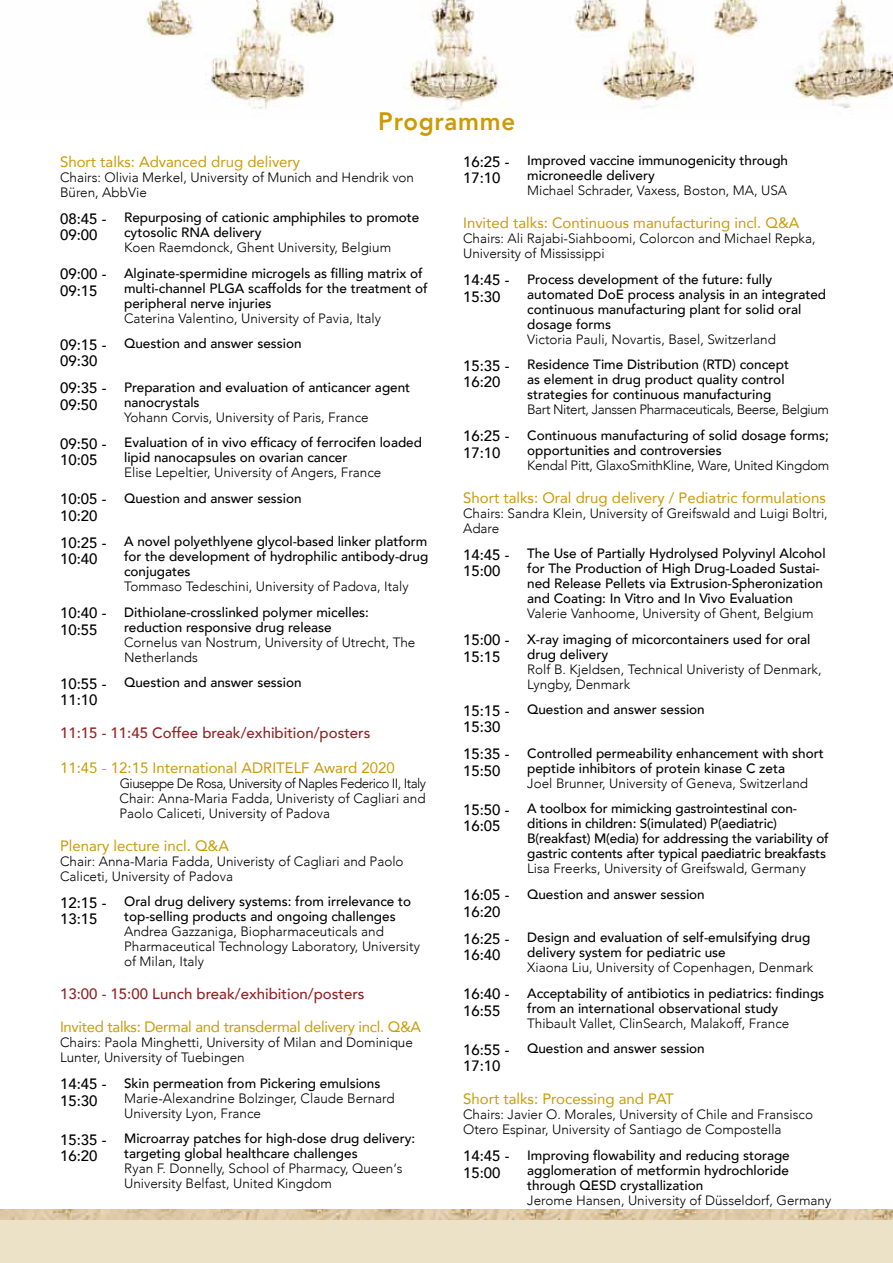
<style>
.page{position:relative;width:893px;height:1263px;background:#fff}
.page>*{position:absolute;margin:0;border:0;box-sizing:border-box;transform-origin:0 0}
.t1{font:800 25.2px "Avenir";letter-spacing:.03em;color:#cb9a04;scale:.95 1}
.t2{font:500 15px/16.5px "Avenir";color:#000}
.t3{font:15px "Avenir";color:#cb9a04}
.t4{font:500 15px "Avenir";color:#922224}
.t5{font:15px "Avenir";letter-spacing:-.02em;color:#cb9a04}
.t6{font:500 13.5px/15px "Avenir";color:#000}
.t7{font:300 13.5px/15px "Avenir";color:#000}
.t8{font:300 13.5px "Avenir";letter-spacing:-.03em;color:#000}
.t9{font:300 13.5px "Avenir";letter-spacing:-.02em;color:#000}
</style>
<div class="page">
<div style="left:0;top:1219px;width:893px;height:44px;background:#ebe2c7"></div>
<img style="left:0;top:1209px;width:893px;height:10px">
<img style="left:146px;top:0;width:747px;height:110px">
<h1 class="t1" style="left:378px;top:102px;width:146px">Programme</h1>
<p class="t3" style="left:60px;top:149px;width:242px">Short talks: Advanced drug delivery</p>
<p class="t7" style="left:60px;top:170px;width:356px">Chairs: Olivia Merkel, University of Munich and Hendrik von<br>Büren, AbbVie</p>
<p class="t2" style="left:60px;top:209px;width:48px">08:45 -<br>09:00</p>
<p class="t6" style="left:124px;top:209px;width:297px">Repurposing of cationic amphiphiles to promote cytosolic RNA delivery</p>
<p class="t7" style="left:124px;top:240px;width:269px">Koen Raemdonck, Ghent University, Belgium</p>
<p class="t2" style="left:60px;top:265px;width:48px">09:00 -<br>09:15</p>
<p class="t6" style="left:124px;top:265px;width:305px">Alginate-spermidine microgels as filling matrix of multi-channel PLGA scaffolds for the treatment of peripheral nerve injuries</p>
<p class="t7" style="left:124px;top:310px;width:258px">Caterina Valentino, University of Pavia, Italy</p>
<p class="t2" style="left:60px;top:335px;width:48px">09:15 -<br>09:30</p>
<p class="t6" style="left:124px;top:335px;width:179px">Question and answer session</p>
<p class="t2" style="left:60px;top:379px;width:48px">09:35 -<br>09:50</p>
<p class="t6" style="left:124px;top:379px;width:288px">Preparation and evaluation of anticancer agent nanocrystals</p>
<p class="t7" style="left:124px;top:409px;width:246px">Yohann Corvis, University of Paris, France</p>
<p class="t2" style="left:60px;top:434px;width:48px">09:50 -<br>10:05</p>
<p class="t6" style="left:124px;top:434px;width:299px">Evaluation of in vivo efficacy of ferrocifen loaded lipid nanocapsules on ovarian cancer</p>
<p class="t7" style="left:124px;top:465px;width:259px">Elise Lepeltier, University of Angers, France</p>
<p class="t2" style="left:60px;top:490px;width:48px">10:05 -<br>10:20</p>
<p class="t6" style="left:124px;top:490px;width:179px">Question and answer session</p>
<p class="t2" style="left:60px;top:533px;width:48px">10:25 -<br>10:40</p>
<p class="t6" style="left:124px;top:533px;width:306px;text-align:justify">A novel polyethlyene glycol-based linker platform for the development of hydrophilic antibody-drug conjugates</p>
<p class="t7" style="left:124px;top:579px;width:286px">Tommaso Tedeschini, University of Padova, Italy</p>
<p class="t2" style="left:60px;top:604px;width:48px">10:40 -<br>10:55</p>
<p class="t6" style="left:124px;top:604px;width:246px">Dithiolane-crosslinked polymer micelles: reduction responsive drug release</p>
<p class="t7" style="left:124px;top:634px;width:293px">Cornelus van Nostrum, University of Utrecht, The<br>Netherlands</p>
<p class="t2" style="left:60px;top:674px;width:48px">10:55 -<br>11:10</p>
<p class="t6" style="left:124px;top:674px;width:179px">Question and answer session</p>
<p class="t4" style="left:60px;top:720px;width:312px">11:15 - 11:45 Coffee break/exhibition/posters</p>
<p class="t3" style="left:60px;top:755px;width:336px">11:45 - 12:15 International ADRITELF Award 2020</p>
<p class="t7" style="left:120px;top:776px;width:308px;text-align:justify">Giuseppe De Rosa, University of Naples Federico II, Italy Chair: Anna-Maria Fadda, Univeristy of Cagliari and Paolo Caliceti, University of Padova</p>
<p class="t3" style="left:60px;top:833px;width:170px">Plenary lecture incl. Q&amp;A</p>
<p class="t7" style="left:60px;top:854px;width:345px">Chair: Anna-Maria Fadda, Univeristy of Cagliari and Paolo<br>Caliceti, University of Padova</p>
<p class="t2" style="left:60px;top:893px;width:48px">12:15 -<br>13:15</p>
<p class="t6" style="left:124px;top:893px;width:289px">Oral drug delivery systems: from irrelevance to top-selling products and ongoing challenges</p>
<p class="t7" style="left:124px;top:924px;width:297px">Andrea Gazzaniga, Biopharmaceuticals and<br>Pharmaceutical Technology Laboratory, University of Milan, Italy</p>
<p class="t4" style="left:60px;top:981px;width:306px">13:00 - 15:00 Lunch break/exhibition/posters</p>
<p class="t5" style="left:60px;top:1015px;width:363px">Invited talks: Dermal and transdermal delivery incl. Q&amp;A</p>
<p class="t7" style="left:60px;top:1035px;width:354px">Chairs: Paola Minghetti, University of Milan and Dominique<br>Lunter, University of Tuebingen</p>
<p class="t2" style="left:60px;top:1075px;width:48px">14:45 -<br>15:30</p>
<p class="t6" style="left:124px;top:1075px;width:258px">Skin permeation from Pickering emulsions</p>
<p class="t7" style="left:124px;top:1090px;width:272px">Marie-Alexandrine Bolzinger, Claude Bernard<br>University Lyon, France</p>
<p class="t2" style="left:60px;top:1130px;width:48px">15:35 -<br>16:20</p>
<p class="t6" style="left:124px;top:1130px;width:293px">Microarray patches for high-dose drug delivery: targeting global healthcare challenges</p>
<p class="t7" style="left:124px;top:1161px;width:280px">Ryan F. Donnelly, School of Pharmacy, Queen‘s<br>University Belfast, United Kingdom</p>
<p class="t2" style="left:463px;top:152px;width:48px">16:25 -<br>17:10</p>
<p class="t6" style="left:527px;top:152px;width:262px">Improved vaccine immunogenicity through microneedle delivery</p>
<p class="t7" style="left:527px;top:183px;width:261px">Michael Schrader, Vaxess, Boston, MA, USA</p>
<p class="t3" style="left:463px;top:211px;width:338px">Invited talks: Continuous manufacturing incl. Q&amp;A</p>
<p class="t7" style="left:463px;top:231px;width:354px">Chairs: Ali Rajabi-Siahboomi, Colorcon and Michael Repka,<br>University of Mississippi</p>
<p class="t2" style="left:463px;top:271px;width:48px">14:45 -<br>15:30</p>
<p class="t6" style="left:527px;top:271px;width:300px">Process development of the future: fully automated DoE process analysis in an integrated continuous manufacturing plant for solid oral dosage forms</p>
<p class="t7" style="left:527px;top:331px;width:250px">Victoria Pauli, Novartis, Basel, Switzerland</p>
<p class="t2" style="left:463px;top:356px;width:48px">15:35 -<br>16:20</p>
<p class="t6" style="left:527px;top:356px;width:263px">Residence Time Distribution (RTD) concept as element in drug product quality control strategies for continuous manufacturing</p>
<p class="t8" style="left:527px;top:401px;width:303px">Bart Nitert, Janssen Pharmaceuticals, Beerse, Belgium</p>
<p class="t2" style="left:463px;top:427px;width:48px">16:25 -<br>17:10</p>
<p class="t6" style="left:527px;top:427px;width:303px">Continuous manufacturing of solid dosage forms; opportunities and controversies</p>
<p class="t9" style="left:527px;top:457px;width:304px">Kendal Pitt, GlaxoSmithKline, Ware, United Kingdom</p>
<p class="t3" style="left:463px;top:485px;width:364px">Short talks: Oral drug delivery / Pediatric formulations</p>
<p class="t7" style="left:463px;top:506px;width:366px">Chairs: Sandra Klein, University of Greifswald and Luigi Boltri,<br>Adare</p>
<p class="t2" style="left:463px;top:545px;width:48px">14:45 -<br>15:00</p>
<p class="t6" style="left:527px;top:545px;width:300px">The Use of Partially Hydrolysed Polyvinyl Alcohol for The Production of High Drug-Loaded Sustai&shy;ned Release Pellets via Extrusion-Spheronization and Coating: In Vitro and In Vivo Evaluation</p>
<p class="t7" style="left:527px;top:606px;width:288px">Valerie Vanhoome, University of Ghent, Belgium</p>
<p class="t2" style="left:463px;top:631px;width:48px">15:00 -<br>15:15</p>
<p class="t6" style="left:527px;top:631px;width:285px">X-ray imaging of micorcontainers used for oral drug delivery</p>
<p class="t7" style="left:527px;top:661px;width:296px">Rolf B. Kjeldsen, Technical Univeristy of Denmark,<br>Lyngby, Denmark</p>
<p class="t2" style="left:463px;top:701px;width:48px">15:15 -<br>15:30</p>
<p class="t6" style="left:527px;top:701px;width:179px">Question and answer session</p>
<p class="t2" style="left:463px;top:745px;width:48px">15:35 -<br>15:50</p>
<p class="t6" style="left:527px;top:745px;width:298px">Controlled permeability enhancement with short peptide inhibitors of protein kinase C zeta</p>
<p class="t7" style="left:527px;top:775px;width:282px">Joel Brunner, University of Geneva, Switzerland</p>
<p class="t2" style="left:463px;top:800px;width:48px">15:50 -<br>16:05</p>
<p class="t6" style="left:527px;top:800px;width:303px">A toolbox for mimicking gastrointestinal con&shy;ditions in children: S(imulated) P(aediatric)<br>B(reakfast) M(edia) for addressing the variability of gastric contents after typical paediatric breakfasts</p>
<p class="t7" style="left:527px;top:861px;width:280px">Lisa Freerks, University of Greifswald, Germany</p>
<p class="t2" style="left:463px;top:886px;width:48px">16:05 -<br>16:20</p>
<p class="t6" style="left:527px;top:886px;width:179px">Question and answer session</p>
<p class="t2" style="left:463px;top:929px;width:48px">16:25 -<br>16:40</p>
<p class="t6" style="left:527px;top:929px;width:285px">Design and evaluation of self-emulsifying drug delivery system for pediatric use</p>
<p class="t7" style="left:527px;top:960px;width:288px">Xiaona Liu, University of Copenhagen, Denmark</p>
<p class="t2" style="left:463px;top:985px;width:48px">16:40 -<br>16:55</p>
<p class="t6" style="left:527px;top:985px;width:298px">Acceptability of antibiotics in pediatrics: findings from an international observational study</p>
<p class="t7" style="left:527px;top:1015px;width:264px">Thibault Vallet, ClinSearch, Malakoff, France</p>
<p class="t2" style="left:463px;top:1040px;width:48px">16:55 -<br>17:10</p>
<p class="t6" style="left:527px;top:1040px;width:179px">Question and answer session</p>
<p class="t3" style="left:463px;top:1087px;width:212px">Short talks: Processing and PAT</p>
<p class="t7" style="left:463px;top:1107px;width:351px">Chairs: Javier O. Morales, University of Chile and Fransisco<br>Otero Espinar, University of Santiago de Compostella</p>
<p class="t2" style="left:463px;top:1147px;width:48px">14:45 -<br>15:00</p>
<p class="t6" style="left:527px;top:1147px;width:264px;text-align:justify">Improving flowability and reducing storage agglomeration of metformin hydrochloride through QESD crystallization</p>
<p class="t7" style="left:527px;top:1192px;width:306px">Jerome Hansen, University of Düsseldorf, Germany</p>
</div>
